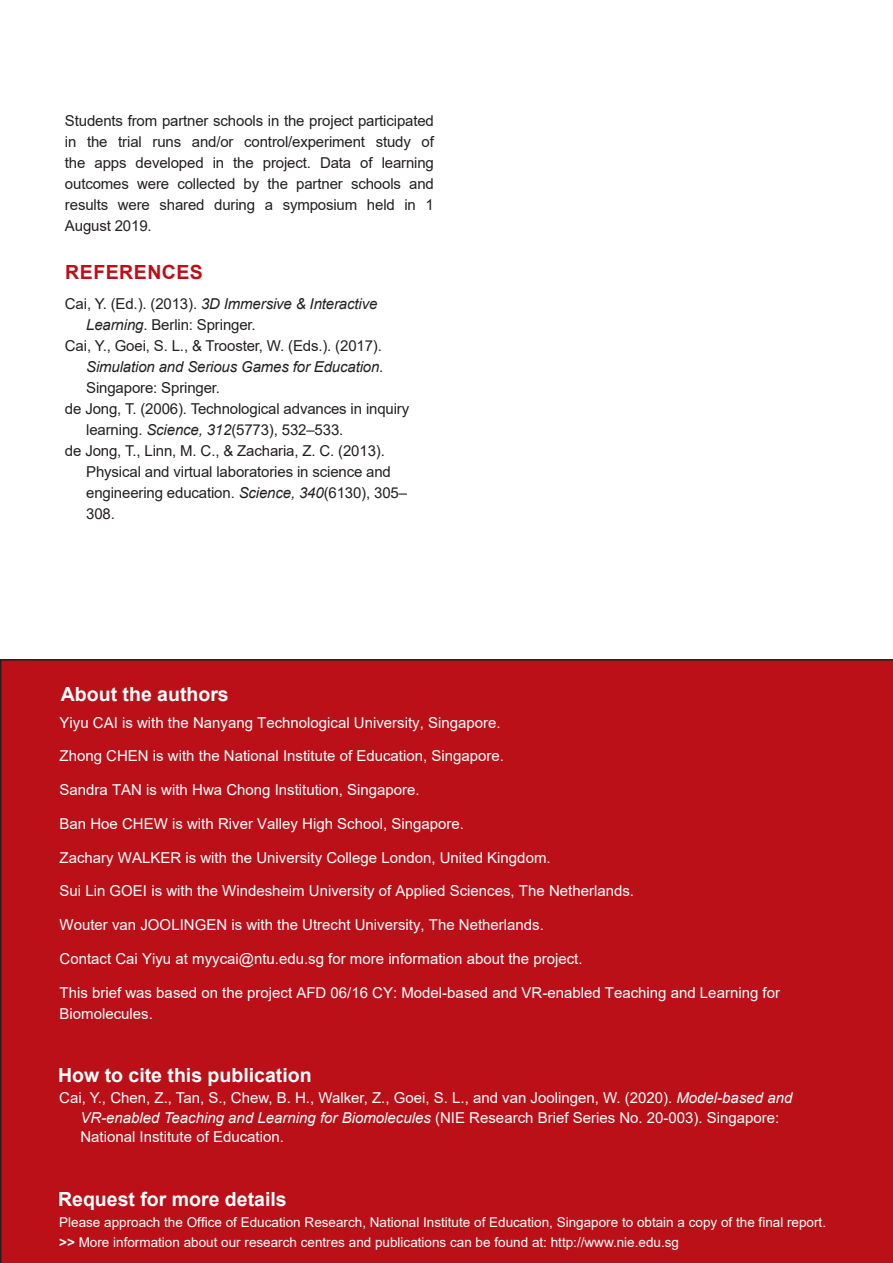
<style>
.page{position:relative;width:893px;height:1263px;background:#fff}
.page>*{position:absolute;margin:0;border:0;box-sizing:border-box;transform-origin:0 0}
.t1{font:700 19.5px "Arial";color:#fff}
.Heading_1_Paragraph{font:700 19.5px "Arial";letter-spacing:.025em;color:#bb1018}
.Authors_paragraph{font:15px/21px "Arial";color:#fff}
.Reference_Paragraph{font:15px/21px "Arial";letter-spacing:-.01em;color:#231f20}
.Body_text_Paragraph{font:15px/21px "Arial";letter-spacing:-.01em;color:#231f20;text-align:justify}
.Reference_Paragraph-2{font:15px/19.5px "Arial";color:#fff}
.Reference_Paragraph-3{font:13.5px "Arial";color:#fff}
.s1{font-style:italic}
.s2{font-weight:700}
</style>
<div class="page">
<div style="left:0;top:659px;width:893px;height:604px;background:#bb1018"></div>
<p class="Body_text_Paragraph" style="left:65px;top:110px;width:370px">Students from partner schools in the project participated in the trial runs and/or control/experiment study of the apps developed in the project. Data of learning outcomes were collected by the partner schools and results were shared during a symposium held in 1<br>August 2019.</p>
<p class="Heading_1_Paragraph" style="left:65px;top:259px;width:139px">REFERENCES</p>
<p class="Reference_Paragraph" style="left:86px;top:293px;width:293px;text-indent:-21px">Cai, Y. (Ed.). (2013). <span class="s1">3D Immersive &amp; Interactive<br>Learning</span>. Berlin: Springer.</p>
<p class="Reference_Paragraph" style="left:86px;top:335px;width:299px;text-align:justify;text-indent:-21px">Cai, Y., Goei, S. L., &amp; Trooster, W. (Eds.). (2017).<br><span class="s1">Simulation and Serious Games for Education</span>.<br>Singapore: Springer.</p>
<p class="Reference_Paragraph" style="left:86px;top:398px;width:325px;text-indent:-21px">de Jong, T. (2006). Technological advances in inquiry learning. <span class="s1">Science, 312</span>(5773), 532–533.</p>
<p class="Reference_Paragraph" style="left:86px;top:440px;width:322px;text-indent:-21px">de Jong, T., Linn, M. C., &amp; Zacharia, Z. C. (2013).<br>Physical and virtual laboratories in science and engineering education. <span class="s1">Science, 340</span>(6130), 305– 308.</p>
<p class="t1" style="left:61px;top:680px;width:169px">About the authors</p>
<p class="Authors_paragraph" style="left:60px;top:712px;width:442px">Yiyu CAI is with the Nanyang Technological University, Singapore.</p>
<p class="Authors_paragraph" style="left:60px;top:745px;width:446px">Zhong CHEN is with the National Institute of Education, Singapore.</p>
<p class="Authors_paragraph" style="left:60px;top:779px;width:362px">Sandra TAN is with Hwa Chong Institution, Singapore.</p>
<p class="Authors_paragraph" style="left:60px;top:813px;width:406px">Ban Hoe CHEW is with River Valley High School, Singapore.</p>
<p class="Authors_paragraph" style="left:60px;top:847px;width:493px">Zachary WALKER is with the University College London, United Kingdom.</p>
<p class="Authors_paragraph" style="left:60px;top:881px;width:576px">Sui Lin GOEI is with the Windesheim University of Applied Sciences, The Netherlands.</p>
<p class="Authors_paragraph" style="left:60px;top:914px;width:486px">Wouter van JOOLINGEN is with the Utrecht University, The Netherlands.</p>
<p class="Authors_paragraph" style="left:60px;top:948px;width:524px">Contact Cai Yiyu at myycai@ntu.edu.sg for more information about the project.</p>
<p class="Authors_paragraph" style="left:60px;top:982px;width:722px">This brief was based on the project AFD 06/16 CY: Model-based and VR-enabled Teaching and Learning for<br>Biomolecules.</p>
<p class="t1" style="left:58px;top:1062px;width:255px">How to cite this publication</p>
<p class="Reference_Paragraph-2" style="left:80px;top:1088px;width:713px;text-indent:-21px">Cai, Y., Chen, Z., Tan, S., Chew, B. H., Walker, Z., Goei, S. L., and van Joolingen, W. (2020). <span class="s1">Model-based and<br>VR-enabled Teaching and Learning for Biomolecules</span> (NIE Research Brief Series No. 20-003). Singapore:<br>National Institute of Education.</p>
<p class="t1" style="left:58px;top:1185px;width:230px">Request for more details</p>
<p class="Reference_Paragraph-3" style="left:59px;top:1213px;width:768px">Please approach the Office of Education Research, National Institute of Education, Singapore to obtain a copy of the final report.</p>
<p class="Reference_Paragraph-3" style="left:59px;top:1233px;width:621px"><span class="s2">&gt;&gt;</span> More information about our research centres and publications can be found at: http://www.nie.edu.sg</p>
</div>
